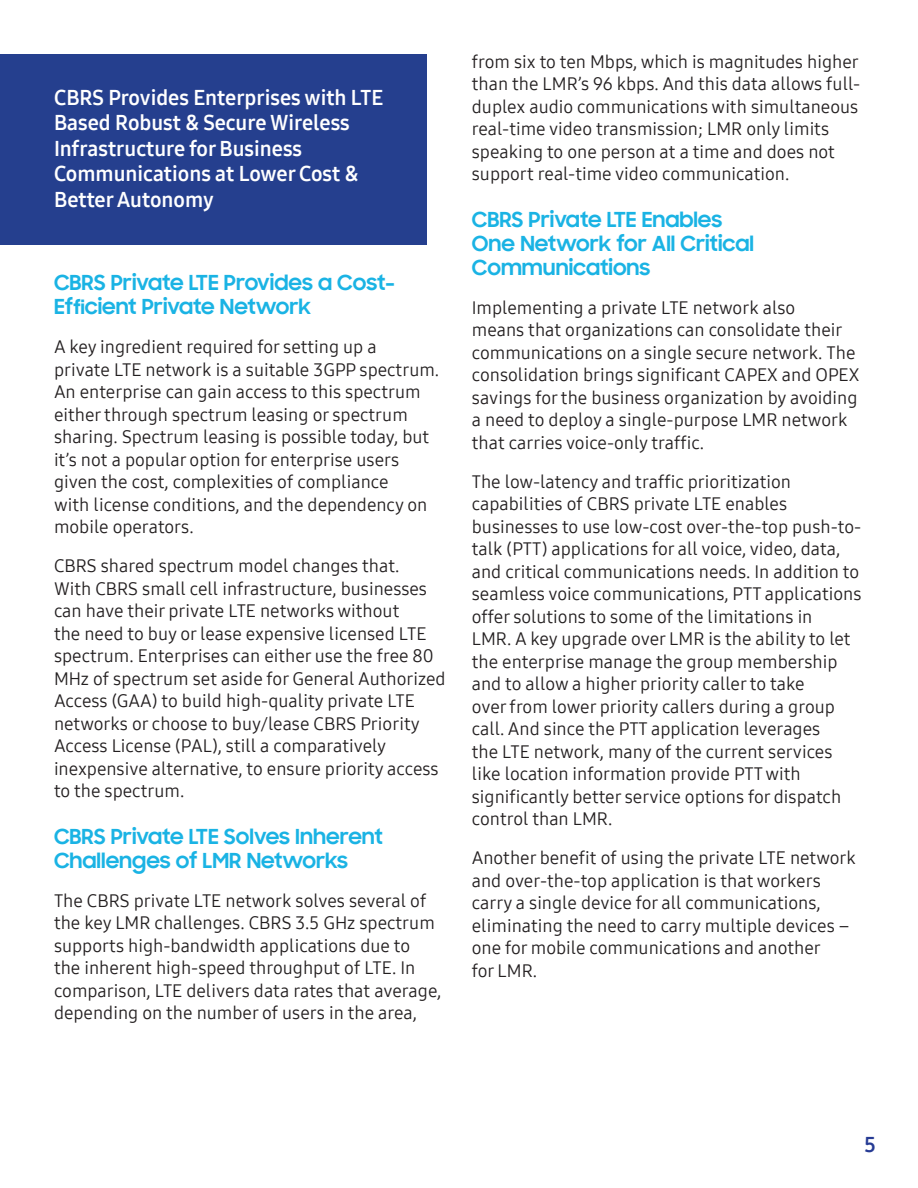
<style>
.page{position:relative;width:918px;height:1188px;background:#fff}
.page>*{position:absolute;margin:0;border:0;box-sizing:border-box;transform-origin:0 0}
.t1{font:700 21px/24px "Samsung Sharp Sans";color:#1ab3e4}
.t2{font:21px/25.5px "Samsung One 700";color:#fff}
.t3{font:21px "Samsung One 700";color:#263b94}
.t4{font:18px/22.5px "Samsung One 400";color:#231f20}
</style>
<div class="page">
<div style="left:0;top:54px;width:427px;height:190px;background:#253f8e"></div>
<p class="t2" style="left:54px;top:84px;width:331px">CBRS Provides Enterprises with LTE<br>Based Robust &amp; Secure Wireless<br>Infrastructure for Business<br>Communications at Lower Cost &amp;<br>Better Autonomy</p>
<p class="t1" style="left:54px;top:270px;width:342px">CBRS Private LTE Provides a Cost-<br>Efficient Private Network</p>
<p class="t4" style="left:54px;top:335px;width:324px">A key ingredient required for setting up a</p>
<p class="t4" style="left:54px;top:358px;width:387px">private LTE network is a suitable 3GPP spectrum.<br>An enterprise can gain access to this spectrum either through spectrum leasing or spectrum sharing. Spectrum leasing is possible today, but it’s not a popular option for enterprise users given the cost, complexities of compliance<br>with license conditions, and the dependency on mobile operators.</p>
<p class="t4" style="left:54px;top:554px;width:347px">CBRS shared spectrum model changes that.</p>
<p class="t4" style="left:54px;top:577px;width:393px">With CBRS small cell infrastructure, businesses can have their private LTE networks without<br>the need to buy or lease expensive licensed LTE spectrum. Enterprises can either use the free 80<br>MHz of spectrum set aside for General Authorized Access (GAA) to build high-quality private LTE networks or choose to buy/lease CBRS Priority Access License (PAL), still a comparatively inexpensive alternative, to ensure priority access to the spectrum.</p>
<p class="t1" style="left:54px;top:823px;width:330px">CBRS Private LTE Solves Inherent<br>Challenges of LMR Networks</p>
<p class="t4" style="left:54px;top:889px;width:389px">The CBRS private LTE network solves several of the key LMR challenges. CBRS 3.5 GHz spectrum supports high-bandwidth applications due to<br>the inherent high-speed throughput of LTE. In comparison, LTE delivers data rates that average, depending on the number of users in the area,</p>
<p class="t4" style="left:472px;top:50px;width:390px;text-align:justify">from six to ten Mbps, which is magnitudes higher than the LMR’s 96 kbps. And this data allows full&shy;duplex audio communications with simultaneous</p>
<p class="t4" style="left:472px;top:118px;width:365px">real-time video transmission; LMR only limits speaking to one person at a time and does not support real-time video communication.</p>
<p class="t1" style="left:472px;top:206px;width:284px">CBRS Private LTE Enables<br>One Network for All Critical<br>Communications</p>
<p class="t4" style="left:472px;top:296px;width:389px">Implementing a private LTE network also<br>means that organizations can consolidate their communications on a single secure network. The consolidation brings significant CAPEX and OPEX savings for the business organization by avoiding a need to deploy a single-purpose LMR network that carries voice-only traffic.</p>
<p class="t4" style="left:472px;top:470px;width:391px">The low-latency and traffic prioritization capabilities of CBRS private LTE enables businesses to use low-cost over-the-top push-to&shy;talk (PTT) applications for all voice, video, data, and critical communications needs. In addition to seamless voice communications, PTT applications offer solutions to some of the limitations in<br>LMR. A key upgrade over LMR is the ability to let the enterprise manage the group membership and to allow a higher priority caller to take<br>over from lower priority callers during a group call. And since the PTT application leverages<br>the LTE network, many of the current services like location information provide PTT with significantly better service options for dispatch control than LMR.</p>
<p class="t4" style="left:472px;top:847px;width:386px">Another benefit of using the private LTE network and over-the-top application is that workers carry a single device for all communications, eliminating the need to carry multiple devices – one for mobile communications and another</p>
<p class="t4" style="left:472px;top:959px;width:67px">for LMR.</p>
<p class="t3" style="left:865px;top:1130px;width:13px">5</p>
</div>
